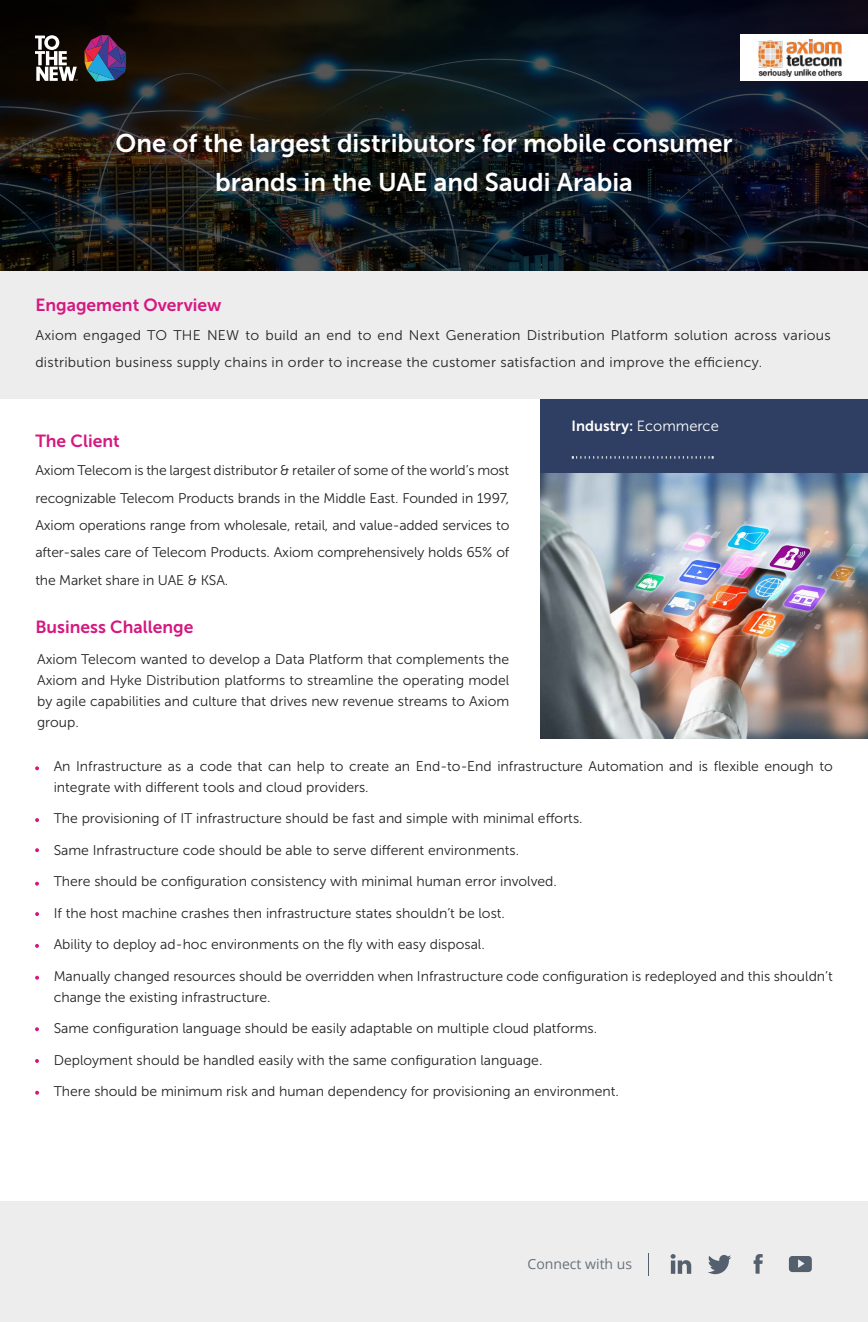
<style>
.page{position:relative;width:868px;height:1322px;background:#fff}
.page>*{position:absolute;margin:0;border:0;box-sizing:border-box;transform-origin:0 0}
.t1{font:25.55px/38.5px "Museo Sans 700";color:#fff;text-align:center}
.t2{font:17.5px "Museo Sans 700";color:#d51880}
.t3{font:14.7px "Museo Sans 700";color:#fff}
.t4{font:14px/21px "Museo Sans 300";color:#222;text-align:justify}
.t5{font:14px/27.3px "Museo Sans 300";letter-spacing:.02em;color:#222}
.t6{font:14px "Open Sans";color:#687279}
.s1{font-family:"Museo Sans 300"}
</style>
<div class="page">
<div style="left:0;top:1201px;width:868px;height:121px;background:#eeeded"></div>
<div style="left:1px;top:270px;width:867px;height:129px;background:#eeeded"></div>
<img style="left:0;top:0;width:868px;height:270px">
<div style="left:740px;top:34px;width:128px;height:47px;background:#fff"></div>
<svg style="left:671px;top:1254px;width:20px;height:19px"></svg>
<svg style="left:708px;top:1255px;width:23px;height:19px"></svg>
<svg style="left:754px;top:1254px;width:9px;height:19px"></svg>
<svg style="left:789px;top:1256px;width:23px;height:16px"></svg>
<svg style="left:648px;top:1253px;width:1px;height:22px"></svg>
<div style="left:540px;top:399px;width:328px;height:75px;background:#2e3f63"></div>
<svg style="left:35px;top:35px;width:43px;height:46px"></svg>
<svg style="left:85px;top:35px;width:41px;height:47px;background:#514672"></svg>
<img style="left:540px;top:474px;width:328px;height:264px">
<svg style="left:35px;top:766px;width:4px;height:4px"></svg>
<svg style="left:35px;top:818px;width:4px;height:4px"></svg>
<svg style="left:35px;top:848px;width:4px;height:4px"></svg>
<svg style="left:35px;top:912px;width:4px;height:4px"></svg>
<svg style="left:35px;top:944px;width:4px;height:4px"></svg>
<svg style="left:35px;top:975px;width:4px;height:4px"></svg>
<svg style="left:35px;top:1027px;width:4px;height:4px"></svg>
<svg style="left:35px;top:1059px;width:4px;height:4px"></svg>
<svg style="left:35px;top:1090px;width:4px;height:4px"></svg>
<svg style="left:35px;top:881px;width:4px;height:4px"></svg>
<img style="left:748px;top:24px;width:116px;height:63px">
<svg style="left:572px;top:456px;width:141px;height:3px"></svg>
<h1 class="t1" style="left:116px;top:124px;width:619px">One of the largest distributors for mobile consumer brands in the UAE and Saudi Arabia</h1>
<p class="t2" style="left:35px;top:296px;width:188px">Engagement Overview</p>
<p class="t5" style="left:35px;top:322px;width:797px">Axiom engaged TO THE NEW to build an end to end Next Generation Distribution Platform solution across various distribution business supply chains in order to increase the customer satisfaction and improve the efficiency.</p>
<p class="t2" style="left:35px;top:432px;width:86px">The Client</p>
<p class="t4" style="left:35px;top:457px;width:476px;line-height:27.3px">Axiom Telecom is the largest distributor &amp; retailer of some of the world’s most recognizable Telecom Products brands in the Middle East. Founded in 1997, Axiom operations range from wholesale, retail, and value-added services to after-sales care of Telecom Products. Axiom comprehensively holds 65% of the Market share in UAE &amp; KSA.</p>
<p class="t2" style="left:35px;top:617px;width:160px">Business Challenge</p>
<p class="t4" style="left:37px;top:649px;width:474px">Axiom Telecom wanted to develop a Data Platform that complements the Axiom and Hyke Distribution platforms to streamline the operating model by agile capabilities and culture that drives new revenue streams to Axiom group.</p>
<p class="t3" style="left:572px;top:418px;width:149px">Industry: <span class="s1">Ecommerce</span></p>
<p class="t4" style="left:54px;top:755px;width:781px">An Infrastructure as a code that can help to create an End-to-End infrastructure Automation and is flexible enough to integrate with different tools and cloud providers.</p>
<p class="t4" style="left:54px;top:808px;width:530px">The provisioning of IT infrastructure should be fast and simple with minimal efforts.</p>
<p class="t4" style="left:54px;top:839px;width:467px">Same Infrastructure code should be able to serve different environments.</p>
<p class="t4" style="left:54px;top:871px;width:505px">There should be configuration consistency with minimal human error involved.</p>
<p class="t4" style="left:54px;top:902px;width:453px">If the host machine crashes then infrastructure states shouldn’t be lost.</p>
<p class="t4" style="left:54px;top:934px;width:433px">Ability to deploy ad-hoc environments on the fly with easy disposal.</p>
<p class="t4" style="left:54px;top:965px;width:781px">Manually changed resources should be overridden when Infrastructure code configuration is redeployed and this shouldn’t change the existing infrastructure.</p>
<p class="t4" style="left:54px;top:1018px;width:545px">Same configuration language should be easily adaptable on multiple cloud platforms.</p>
<p class="t4" style="left:54px;top:1049px;width:490px">Deployment should be handled easily with the same configuration language.</p>
<p class="t4" style="left:54px;top:1081px;width:567px">There should be minimum risk and human dependency for provisioning an environment.</p>
<p class="t6" style="left:528px;top:1254px;width:106px">Connect with us</p>
</div>
